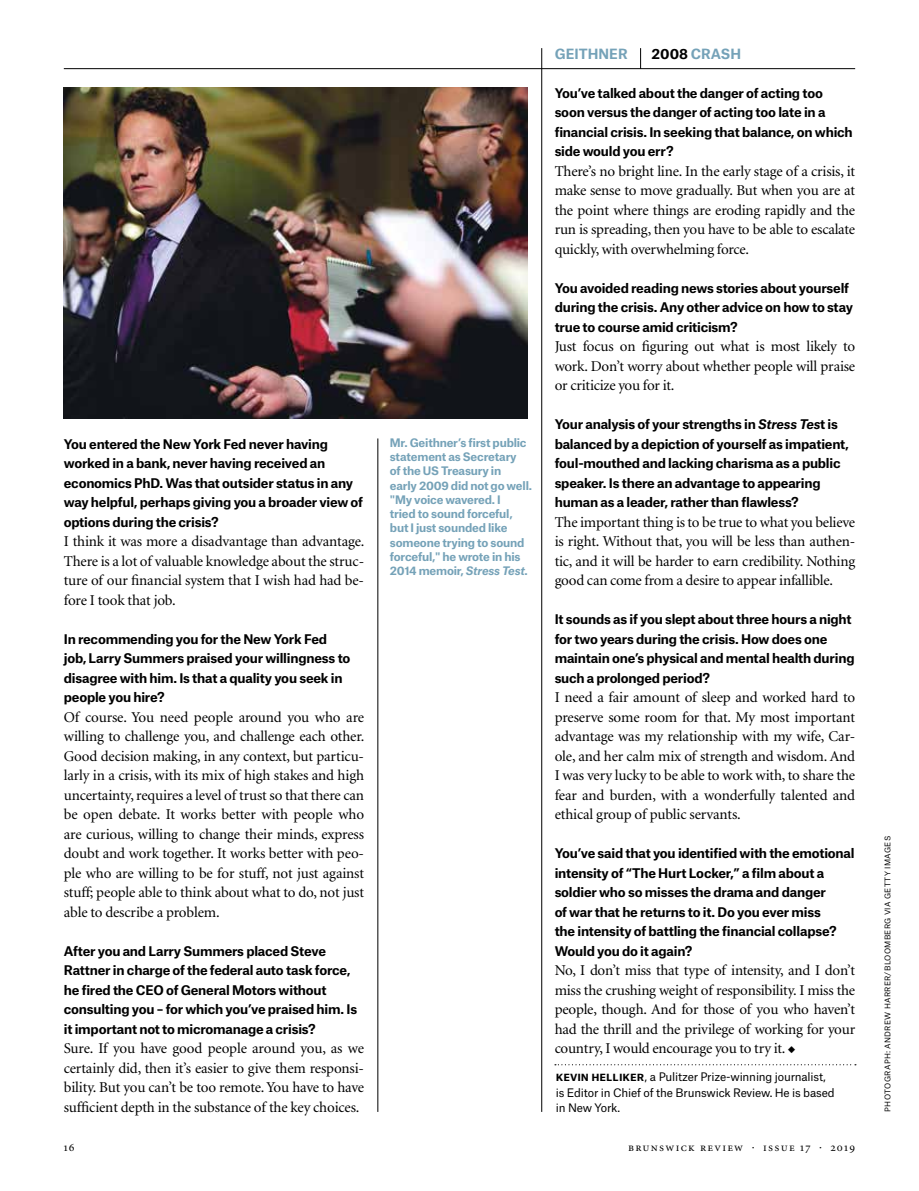
<style>
.page{position:relative;width:919px;height:1191px;background:#fff}
.page>*{position:absolute;margin:0;border:0;box-sizing:border-box;transform-origin:0 0}
.t1{font:15px/19.5px "Minion";letter-spacing:-.015em;color:#000;text-align:justify}
.t2{font:700 13.5px "Atlas Grotesk";color:#75a2b8}
.t3{font:700 12.75px/19.5px "Atlas Grotesk";letter-spacing:-.015em;color:#000}
.t4{font:12px "Minion Regular SC";letter-spacing:.105em;color:#000}
.t5{font:700 11.25px/14.2px "Atlas Grotesk";letter-spacing:-.015em;color:#75a2b8}
.t6{font:11.25px/15.6px "Atlas Grotesk";letter-spacing:-.015em;color:#000}
.t7{font:7.5px "Atlas Grotesk";letter-spacing:.04em;color:#000}
.s1{font-style:italic}
.s2{color:#000}
.s3{font-weight:700}
</style>
<div class="page">
<hr style="left:64px;top:68px;width:791px;height:1px;background:#000">
<hr style="left:377px;top:438px;width:1px;height:673px;background:#000">
<img style="left:64px;top:87px;width:463px;height:332px">
<hr style="left:541px;top:48px;width:1px;height:1064px;background:#000">
<svg style="left:555px;top:1064px;width:300px;height:1px"></svg>
<svg style="left:640px;top:48px;width:1px;height:20px"></svg>
<p class="t3" style="left:64px;top:433px;width:300px">You entered the New York Fed never having worked in a bank, never having received an economics PhD. Was that outsider status in any way helpful, perhaps giving you a broader view of options during the crisis?</p>
<p class="t1" style="left:64px;top:532px;width:302px">I think it was more a disadvantage than advantage.<br>There is a lot of valuable knowledge about the struc&shy;ture of our financial system that I wish had had be&shy;fore I took that job.</p>
<p class="t3" style="left:64px;top:628px;width:288px">In recommending you for the New York Fed job, Larry Summers praised your willingness to disagree with him. Is that a quality you seek in people you hire?</p>
<p class="t1" style="left:64px;top:708px;width:302px">Of course. You need people around you who are willing to challenge you, and challenge each other.<br>Good decision making, in any context, but particu&shy;larly in a crisis, with its mix of high stakes and high uncertainty, requires a level of trust so that there can be open debate. It works better with people who are curious, willing to change their minds, express doubt and work together. It works better with peo&shy;ple who are willing to be for stuff, not just against stuff; people able to think about what to do, not just able to describe a problem.</p>
<p class="t3" style="left:64px;top:940px;width:295px">After you and Larry Summers placed Steve Rattner in charge of the federal auto task force, he fired the CEO of General Motors without consulting you – for which you’ve praised him. Is it important not to micromanage a crisis?</p>
<p class="t1" style="left:64px;top:1039px;width:302px">Sure. If you have good people around you, as we certainly did, then it’s easier to give them responsi&shy;bility. But you can’t be too remote. You have to have sufficient depth in the substance of the key choices.</p>
<p class="t5" style="left:390px;top:434px;width:144px">Mr. Geithner’s first public statement as Secretary<br>of the US Treasury in<br>early 2009 did not go well. "My voice wavered. I<br>tried to sound forceful, but I just sounded like someone trying to sound forceful," he wrote in his<br>2014 memoir, <span class="s1">Stress Test</span>.</p>
<p class="t2" style="left:554px;top:42px;width:74px">GEITHNER</p>
<p class="t2" style="left:651px;top:42px;width:91px"><span class="s2">2008</span> CRASH</p>
<p class="t3" style="left:554px;top:82px;width:299px">You’ve talked about the danger of acting too soon versus the danger of acting too late in a financial crisis. In seeking that balance, on which side would you err?</p>
<p class="t1" style="left:554px;top:162px;width:302px">There’s no bright line. In the early stage of a crisis, it make sense to move gradually. But when you are at the point where things are eroding rapidly and the run is spreading, then you have to be able to escalate quickly, with overwhelming force.</p>
<p class="t3" style="left:554px;top:277px;width:300px">You avoided reading news stories about yourself during the crisis. Any other advice on how to stay true to course amid criticism?</p>
<p class="t1" style="left:554px;top:337px;width:302px">Just focus on figuring out what is most likely to work. Don’t worry about whether people will praise or criticize you for it.</p>
<p class="t3" style="left:554px;top:413px;width:296px">Your analysis of your strengths in <span class="s1">Stress Tes</span>t is balanced by a depiction of yourself as impatient, foul-mouthed and lacking charisma as a public speaker. Is there an advantage to appearing human as a leader, rather than flawless?</p>
<p class="t1" style="left:554px;top:513px;width:302px">The important thing is to be true to what you believe is right. Without that, you will be less than authen&shy;tic, and it will be harder to earn credibility. Nothing good can come from a desire to appear infallible.</p>
<p class="t3" style="left:554px;top:608px;width:301px">It sounds as if you slept about three hours a night for two years during the crisis. How does one maintain one’s physical and mental health during such a prolonged period?</p>
<p class="t1" style="left:554px;top:688px;width:302px">I need a fair amount of sleep and worked hard to preserve some room for that. My most important advantage was my relationship with my wife, Car&shy;ole, and her calm mix of strength and wisdom. And I was very lucky to be able to work with, to share the fear and burden, with a wonderfully talented and ethical group of public servants.</p>
<p class="t3" style="left:554px;top:842px;width:301px">You’ve said that you identified with the emotional intensity of “The Hurt Locker,” a film about a soldier who so misses the drama and danger<br>of war that he returns to it. Do you ever miss<br>the intensity of battling the financial collapse?<br>Would you do it again?</p>
<p class="t1" style="left:554px;top:961px;width:302px">No, I don’t miss that type of intensity, and I don’t miss the crushing weight of responsibility. I miss the people, though. And for those of you who haven’t had the thrill and the privilege of working for your country, I would encourage you to try it. ◆</p>
<p class="t6" style="left:555px;top:1067px;width:280px"><span class="s3">kevin helliker</span>, a Pulitzer Prize-winning journalist, is Editor in Chief of the Brunswick Review. He is based in New York.</p>
<p class="t4" style="left:64px;top:1141px;width:12px">16</p>
<p class="t4" style="left:628px;top:1141px;width:228px">brunswick review · issue 17 · 2019</p>
<p class="t7" style="left:881px;top:1111px;width:277px;rotate:-90deg">PHOTOGRAPH: ANDREW HARRER/BLOOMBERG VIA GETTY IMAGES</p>
</div>
